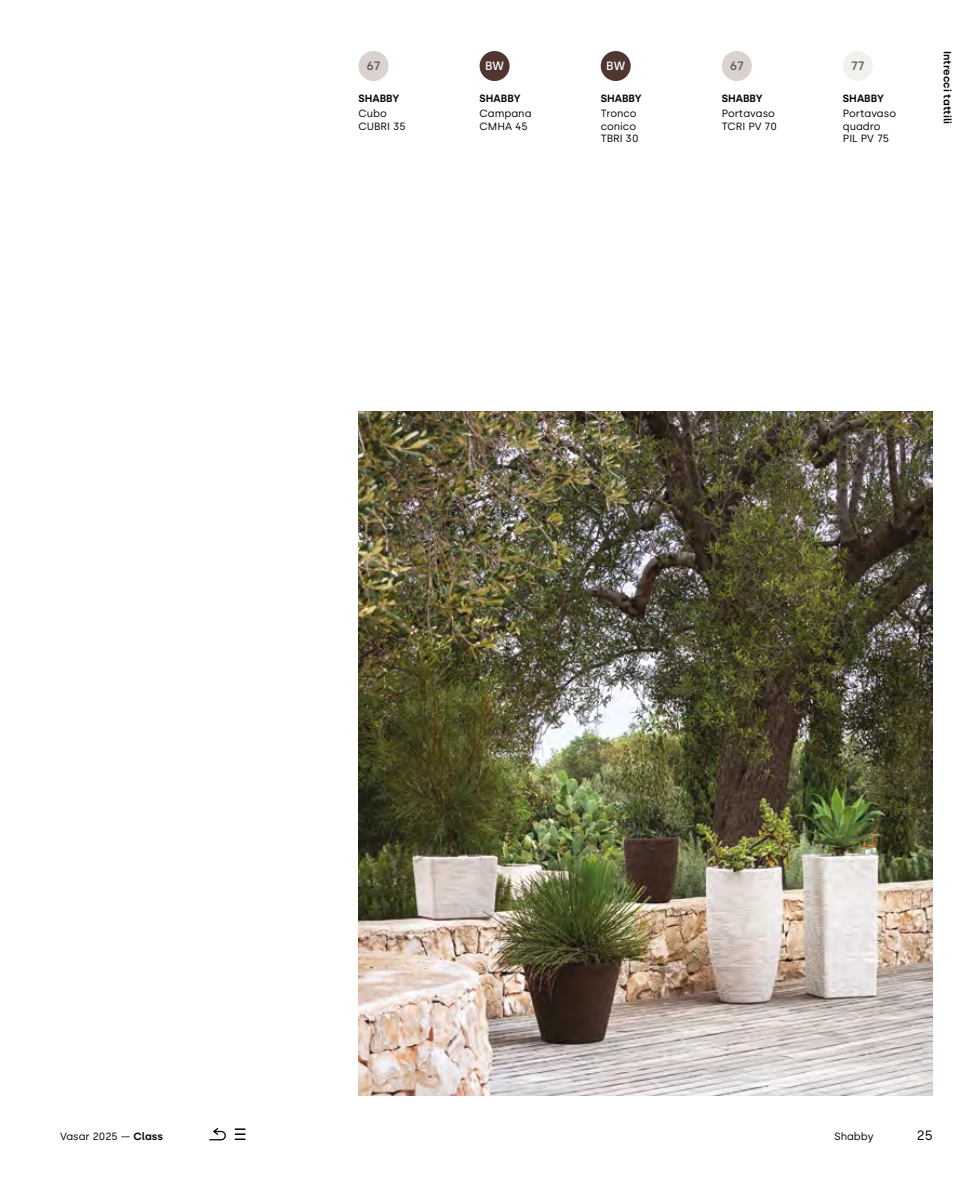
<style>
.page{position:relative;width:978px;height:1191px;background:#fff}
.page>*{position:absolute;margin:0;border:0;box-sizing:border-box;transform-origin:0 0}
.t1{font:13.5px "Silka";color:#000}
.t2{font:500 12.15px "Silka";color:#575656}
.t3{font:500 12.15px "Silka";color:#fff}
.t4{font:10.5px/12.6px "Silka";color:#000}
.t5{font:600 10.5px "Silka";color:#000}
.s1{font-weight:600}
</style>
<div class="page">
<img style="left:358px;top:411px;width:575px;height:684px">
<div style="left:843px;top:51px;width:30px;height:30px;background:#f2f1ed;border-radius:50%"></div>
<div style="left:601px;top:51px;width:30px;height:30px;background:#4f3631;border-radius:50%"></div>
<div style="left:480px;top:51px;width:30px;height:30px;background:#4f3631;border-radius:50%"></div>
<div style="left:722px;top:51px;width:30px;height:30px;background:#d9d2ce;border-radius:50%"></div>
<div style="left:358px;top:51px;width:30px;height:30px;background:#d9d2ce;border-radius:50%"></div>
<svg style="left:209px;top:1128px;width:36px;height:12px"></svg>
<p class="t2" style="left:367px;top:59px;width:15px">67</p>
<p class="t5" style="left:358px;top:92px;width:43px">SHABBY</p>
<p class="t4" style="left:358px;top:107px;width:49px">Cubo<br>CUBRI 35</p>
<p class="t3" style="left:485px;top:59px;width:20px">BW</p>
<p class="t5" style="left:480px;top:92px;width:43px">SHABBY</p>
<p class="t4" style="left:480px;top:107px;width:53px">Campana<br>CMHA 45</p>
<p class="t3" style="left:606px;top:59px;width:20px">BW</p>
<p class="t5" style="left:601px;top:92px;width:43px">SHABBY</p>
<p class="t4" style="left:601px;top:107px;width:39px">Tronco conico<br>TBRI 30</p>
<p class="t2" style="left:730px;top:59px;width:15px">67</p>
<p class="t5" style="left:722px;top:92px;width:43px">SHABBY</p>
<p class="t4" style="left:722px;top:107px;width:57px">Portavaso<br>TCRI PV 70</p>
<p class="t2" style="left:851px;top:59px;width:15px">77</p>
<p class="t5" style="left:843px;top:92px;width:43px">SHABBY</p>
<p class="t4" style="left:843px;top:107px;width:55px">Portavaso quadro<br>PIL PV 75</p>
<p class="t5" style="left:954px;top:51px;width:74px;rotate:90deg">Intrecci tattili</p>
<p class="t4" style="left:60px;top:1130px;width:104px">Vasar 2025 — <span class="s1">Class</span></p>
<p class="t4" style="left:835px;top:1130px;width:41px">Shabby</p>
<p class="t1" style="left:917px;top:1127px;width:18px">25</p>
</div>
